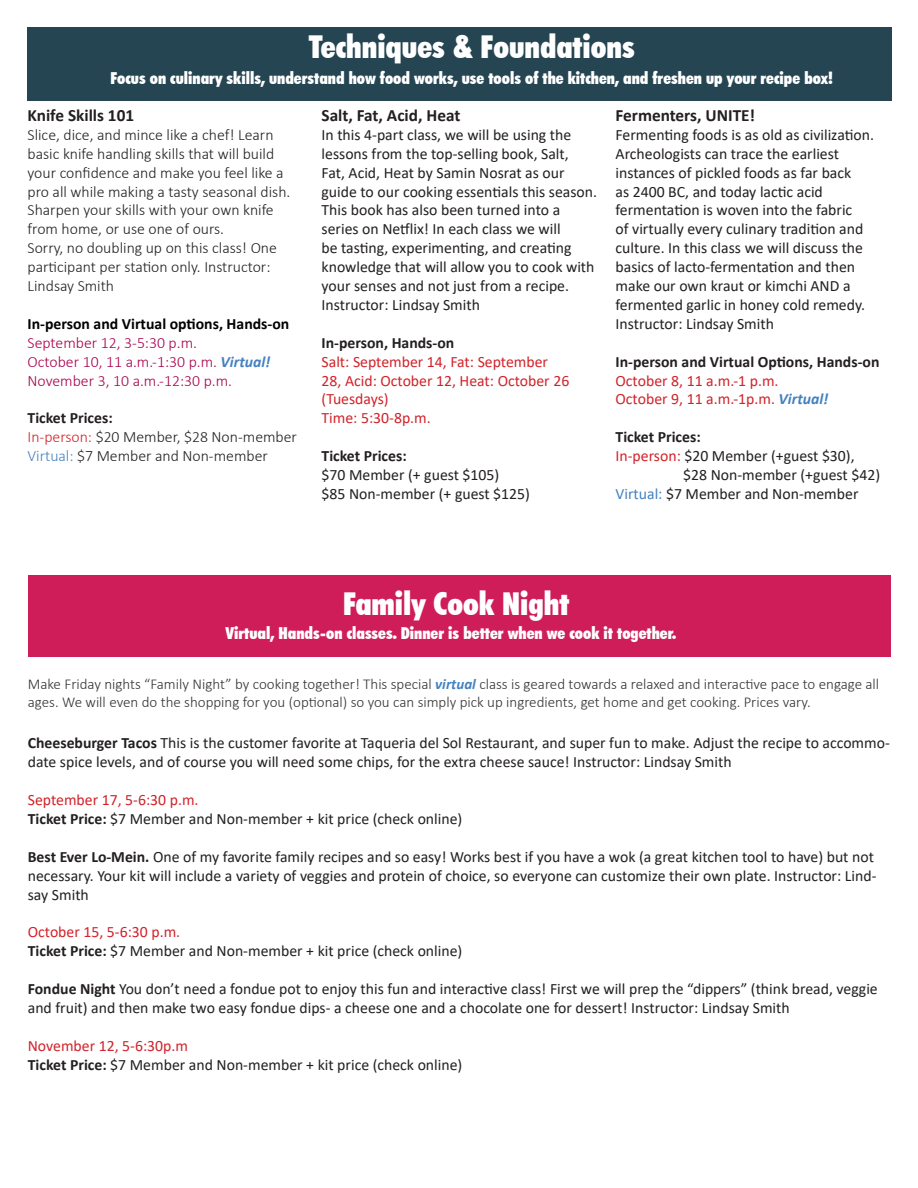
<style>
.page{position:relative;width:918px;height:1188px;background:#fff}
.page>*{position:absolute;margin:0;border:0;box-sizing:border-box;transform-origin:0 0}
.t1{font:900 condensed 31.5px "Futura BT";color:#fff}
.t2{font:700 17.25px "Calibri";color:#231f20}
.t3{font:900 condensed 16.5px "Futura BT";color:#fff}
.t4{font:15.75px/18.9px "Calibri";color:#231f20}
.t5{font:300 15.75px/18.9px "Calibri";color:#231f20}
.t6{font:15.75px/18.9px "Calibri";color:#d1232a}
.t7{font:700 15.75px "Calibri";color:#231f20}
.t8{font:300 15.75px "Calibri";color:#a8004d}
.t9{font:700 15.75px "Calibri";color:#000}
.t10{font:300 15px/18px "Calibri";color:#353131}
.s1{font-weight:700;font-style:italic;color:#4381c1}
.s2{color:#d1232a}
.s3{color:#4381c1}
.s4{font-weight:700}
</style>
<div class="page">
<div style="left:28px;top:27px;width:864px;height:73px;background:#264552"></div>
<div style="left:28px;top:576px;width:862px;height:81px;background:#cf1d59"></div>
<p class="t1" style="left:309px;top:28px;width:327px">Techniques &amp; Foundations</p>
<p class="t3" style="left:111px;top:68px;width:724px">Focus on culinary skills, understand how food works, use tools of the kitchen, and freshen up your recipe box!</p>
<p class="t2" style="left:28px;top:103px;width:108px">Knife Skills 101</p>
<p class="t5" style="left:28px;top:125px;width:264px">Slice, dice, and mince like a chef! Learn basic knife handling skills that will build your confidence and make you feel like a pro all while making a tasty seasonal dish.<br>Sharpen your skills with your own knife from home, or use one of ours.</p>
<p class="t5" style="left:28px;top:238px;width:251px">Sorry, no doubling up on this class! One participant per station only. Instructor:<br>Lindsay Smith</p>
<p class="t9" style="left:28px;top:312px;width:263px">In-person and Virtual options, Hands-on</p>
<p class="t8" style="left:28px;top:333px;width:171px">September 12, 3-5:30 p.m.</p>
<p class="t8" style="left:28px;top:352px;width:244px">October 10, 11 a.m.-1:30 p.m. <span class="s1">Virtual!</span></p>
<p class="t8" style="left:28px;top:371px;width:206px">November 3, 10 a.m.-12:30 p.m.</p>
<p class="t7" style="left:28px;top:407px;width:87px">Ticket Prices:</p>
<p class="t5" style="left:28px;top:427px;width:271px"><span class="s2">In-person:</span> $20 Member, $28 Non-member</p>
<p class="t5" style="left:28px;top:446px;width:242px"><span class="s3">Virtual:</span> $7 Member and Non-member</p>
<p class="t2" style="left:322px;top:103px;width:140px">Salt, Fat, Acid, Heat</p>
<p class="t4" style="left:322px;top:125px;width:277px">In this 4-part class, we will be using the lessons from the top-selling book, Salt,<br>Fat, Acid, Heat by Samin Nosrat as our guide to our cooking essentials this season.<br>This book has also been turned into a series on Netflix! In each class we will<br>be tasting, experimenting, and creating knowledge that will allow you to cook with your senses and not just from a recipe.<br>Instructor: Lindsay Smith</p>
<p class="t7" style="left:322px;top:331px;width:134px">In-person, Hands-on</p>
<p class="t6" style="left:322px;top:352px;width:249px">Salt: September 14, Fat: September<br>28, Acid: October 12, Heat: October 26 (Tuesdays)</p>
<p class="t6" style="left:322px;top:408px;width:111px">Time: 5:30-8p.m.</p>
<p class="t7" style="left:322px;top:445px;width:87px">Ticket Prices:</p>
<p class="t4" style="left:322px;top:465px;width:179px">$70 Member (+ guest $105)</p>
<p class="t4" style="left:322px;top:484px;width:210px">$85 Non-member (+ guest $125)</p>
<p class="t2" style="left:616px;top:103px;width:141px">Fermenters, UNITE!</p>
<p class="t4" style="left:616px;top:125px;width:260px">Fermenting foods is as old as civilization.<br>Archeologists can trace the earliest instances of pickled foods as far back<br>as 2400 BC, and today lactic acid fermentation is woven into the fabric<br>of virtually every culinary tradition and culture. In this class we will discuss the basics of lacto-fermentation and then make our own kraut or kimchi AND a fermented garlic in honey cold remedy.<br>Instructor: Lindsay Smith</p>
<p class="t7" style="left:616px;top:350px;width:265px">In-person and Virtual Options, Hands-on</p>
<p class="t6" style="left:616px;top:370px;width:165px">October 8, 11 a.m.-1 p.m.</p>
<p class="t6" style="left:616px;top:389px;width:214px">October 9, 11 a.m.-1p.m. <span class="s1">Virtual!</span></p>
<p class="t7" style="left:616px;top:426px;width:87px">Ticket Prices:</p>
<p class="t4" style="left:616px;top:446px;width:241px"><span class="s2">In-person:</span> $20 Member (+guest $30),</p>
<p class="t4" style="left:683px;top:465px;width:198px">$28 Non-member (+guest $42)</p>
<p class="t4" style="left:616px;top:484px;width:244px"><span class="s3">Virtual:</span> $7 Member and Non-member</p>
<p class="t1" style="left:343px;top:584px;width:228px">Family Cook Night</p>
<p class="t3" style="left:225px;top:623px;width:452px">Virtual, Hands-on classes. Dinner is better when we cook it together.</p>
<p class="t10" style="left:28px;top:675px;width:853px">Make Friday nights “Family Night” by cooking together! This special <span class="s1">virtual</span> class is geared towards a relaxed and interactive pace to engage all ages. We will even do the shopping for you (optional) so you can simply pick up ingredients, get home and get cooking. Prices vary.</p>
<p class="t4" style="left:28px;top:733px;width:864px"><span class="s4">Cheeseburger Tacos</span> This is the customer favorite at Taqueria del Sol Restaurant, and super fun to make. Adjust the recipe to accommo&shy;date spice levels, and of course you will need some chips, for the extra cheese sauce! Instructor: Lindsay Smith</p>
<p class="t6" style="left:28px;top:790px;width:172px">September 17, 5-6:30 p.m.</p>
<p class="t4" style="left:28px;top:809px;width:436px"><span class="s4">Ticket Price:</span> $7 Member and Non-member + kit price (check online)</p>
<p class="t4" style="left:28px;top:847px;width:850px"><span class="s4">Best Ever Lo-Mein.</span> One of my favorite family recipes and so easy! Works best if you have a wok (a great kitchen tool to have) but not necessary. Your kit will include a variety of veggies and protein of choice, so everyone can customize their own plate. Instructor: Lind&shy;say Smith</p>
<p class="t6" style="left:28px;top:922px;width:154px">October 15, 5-6:30 p.m.</p>
<p class="t4" style="left:28px;top:941px;width:436px"><span class="s4">Ticket Price:</span> $7 Member and Non-member + kit price (check online)</p>
<p class="t4" style="left:28px;top:979px;width:852px"><span class="s4">Fondue Night</span> You don’t need a fondue pot to enjoy this fun and interactive class! First we will prep the “dippers” (think bread, veggie and fruit) and then make two easy fondue dips- a cheese one and a chocolate one for dessert! Instructor: Lindsay Smith</p>
<p class="t6" style="left:28px;top:1036px;width:162px">November 12, 5-6:30p.m</p>
<p class="t4" style="left:28px;top:1055px;width:436px"><span class="s4">Ticket Price:</span> $7 Member and Non-member + kit price (check online)</p>
</div>
